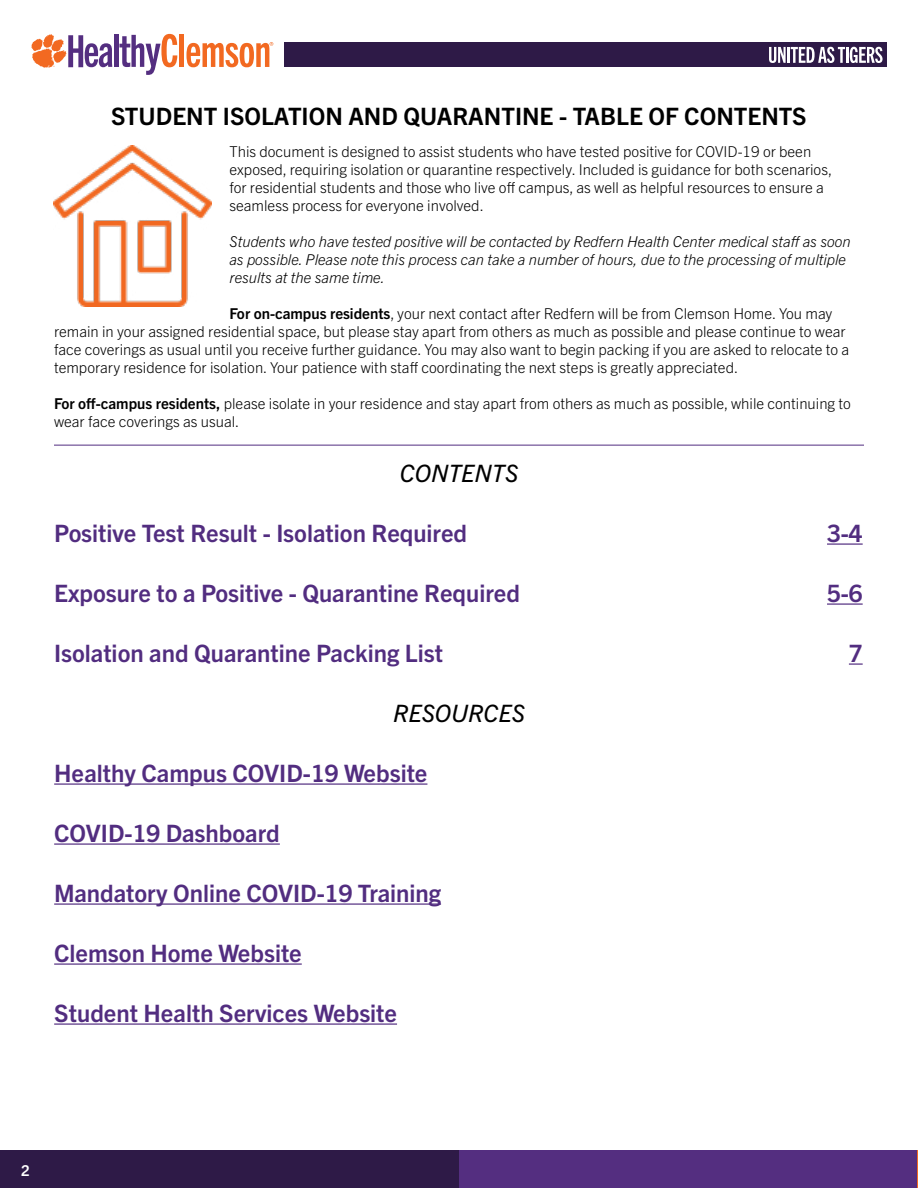
<style>
.page{position:relative;width:918px;height:1188px;background:#fff}
.page>*{position:absolute;margin:0;border:0;box-sizing:border-box;transform-origin:0 0}
.t1{font:700 24px "Trade Gothic Next LT Pro";color:#522d80}
.t2{font:700 24px "Trade Gothic Next LT Pro";color:#000}
.t3{font:italic 24px "Trade Gothic Next LT Pro";color:#000}
.t4{font:300 15px/18px "Trade Gothic Next LT Pro";color:#000}
.t5{font:italic 300 15px/18px "Trade Gothic Next LT Pro";color:#000}
.t6{font:700 15px "Trade Gothic Next LT Pro";color:#fff}
.s1{font-weight:700}
</style>
<div class="page">
<div style="left:0;top:1150px;width:460px;height:38px;background:#2e1a47"></div>
<div style="left:459px;top:1150px;width:459px;height:38px;background:#542e80"></div>
<hr style="left:917px;top:1150px;width:1px;height:38px;background:#f26921">
<div style="left:284px;top:43px;width:602px;height:24px;background:#2e1a47"></div>
<hr style="left:180px;top:34px;width:4px;height:33px;background:#f26921">
<svg style="left:186px;top:42px;width:87px;height:25px"></svg>
<div style="left:114px;top:35px;width:5px;height:32px;background:#542e80"></div>
<svg style="left:119px;top:34px;width:58px;height:41px"></svg>
<svg style="left:31px;top:34px;width:81px;height:34px"></svg>
<svg style="left:769px;top:47px;width:114px;height:16px"></svg>
<hr style="left:827px;top:543px;width:36px;height:2px;background:#522d80">
<hr style="left:827px;top:603px;width:36px;height:2px;background:#522d80">
<svg style="left:849px;top:663px;width:14px;height:2px"></svg>
<hr style="left:54px;top:783px;width:373px;height:2px;background:#522d80">
<hr style="left:54px;top:843px;width:226px;height:2px;background:#522d80">
<hr style="left:54px;top:903px;width:387px;height:2px;background:#522d80">
<hr style="left:54px;top:963px;width:248px;height:2px;background:#522d80">
<hr style="left:54px;top:1023px;width:343px;height:2px;background:#522d80">
<hr style="left:54px;top:445px;width:810px;height:1px;background:#522d80">
<img style="left:54px;top:146px;width:157px;height:160px">
<p class="t2" style="left:111px;top:99px;width:697px">STUDENT ISOLATION AND QUARANTINE - TABLE OF CONTENTS</p>
<p class="t4" style="left:229px;top:142px;width:604px">This document is designed to assist students who have tested positive for COVID-19 or been exposed, requiring isolation or quarantine respectively. Included is guidance for both scenarios, for residential students and those who live off campus, as well as helpful resources to ensure a seamless process for everyone involved.</p>
<p class="t5" style="left:229px;top:232px;width:623px">Students who have tested positive will be contacted by Redfern Health Center medical staff as soon as possible. Please note this process can take a number of hours, due to the processing of multiple results at the same time.</p>
<p class="t4" style="left:54px;top:304px;width:797px;text-indent:175px"><span class="s1">For on-campus residents</span>, your next contact after Redfern will be from Clemson Home. You may remain in your assigned residential space, but please stay apart from others as much as possible and please continue to wear face coverings as usual until you receive further guidance. You may also want to begin packing if you are asked to relocate to a temporary residence for isolation. Your patience with staff coordinating the next steps is greatly appreciated.</p>
<p class="t4" style="left:54px;top:394px;width:798px"><span class="s1">For off-campus residents,</span> please isolate in your residence and stay apart from others as much as possible, while continuing to wear face coverings as usual.</p>
<p class="t3" style="left:400px;top:456px;width:121px">CONTENTS</p>
<p class="t1" style="left:54px;top:516px;width:414px">Positive Test Result - Isolation Required</p>
<p class="t1" style="left:827px;top:516px;width:37px">3-4</p>
<p class="t1" style="left:54px;top:576px;width:467px">Exposure to a Positive - Quarantine Required</p>
<p class="t1" style="left:827px;top:576px;width:37px">5-6</p>
<p class="t1" style="left:54px;top:636px;width:390px">Isolation and Quarantine Packing List</p>
<p class="t1" style="left:849px;top:636px;width:15px">7</p>
<p class="t3" style="left:393px;top:696px;width:134px">RESOURCES</p>
<p class="t1" style="left:54px;top:756px;width:375px">Healthy Campus COVID-19 Website</p>
<p class="t1" style="left:54px;top:816px;width:227px">COVID-19 Dashboard</p>
<p class="t1" style="left:54px;top:876px;width:388px">Mandatory Online COVID-19 Training</p>
<p class="t1" style="left:54px;top:936px;width:249px">Clemson Home Website</p>
<p class="t1" style="left:54px;top:996px;width:344px">Student Health Services Website</p>
<p class="t6" style="left:21px;top:1160px;width:10px">2</p>
</div>
